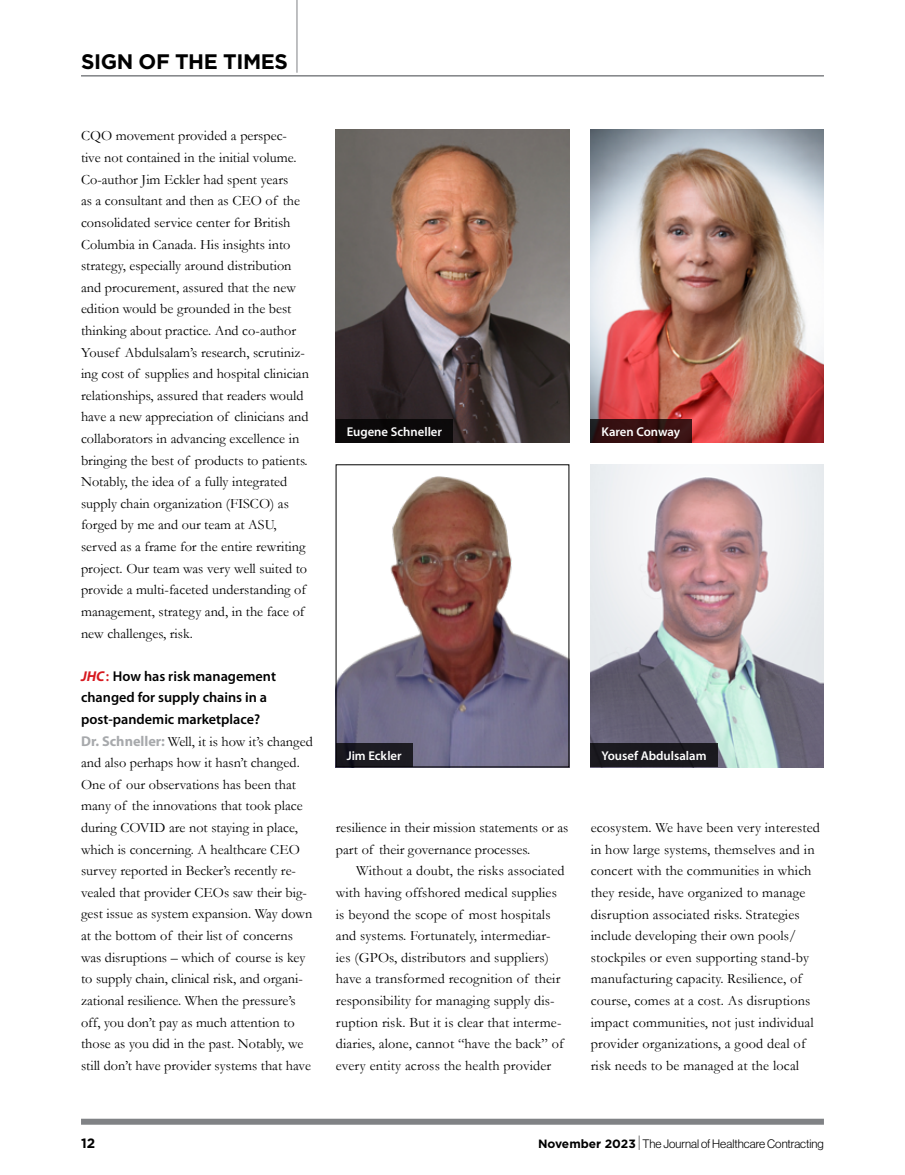
<style>
.page{position:relative;width:905px;height:1175px;background:#fff}
.page>*{position:absolute;margin:0;border:0;box-sizing:border-box;transform-origin:0 0}
.t1{font:700 21px "Gotham";letter-spacing:-.02em;color:#000}
.t2{font:14.25px/21.6px "Garamond";color:#000}
.t3{font:600 14.25px/21.6px "Myriad Pro";color:#000}
.t4{font:700 13.5px "Gotham";color:#000}
.t5{font:600 12.75px "Myriad Pro";color:#fff}
.t6{font:12px "N Haas Grotesk DS Pro 45 Lt";color:#000}
.s1{font-weight:700;font-style:italic;color:#d71920}
.s2{color:#d71920}
.s3{font-family:"Myriad Pro";font-weight:700;color:#a7a9ac}
.s4{font-family:"Gotham";font-weight:700}
.s5{font-family:"N Haas Grotesk DS Pro 25 Th";font-size:16.5px}
</style>
<div class="page">
<hr style="left:81px;top:76px;width:743px;height:1px;background:#808285">
<hr style="left:296px;top:0;width:1px;height:73px;background:#808285">
<hr style="left:81px;top:75px;width:743px;height:1px;background:#808285">
<img style="left:336px;top:130px;width:233px;height:313px">
<img style="left:590px;top:130px;width:234px;height:313px">
<img style="left:338px;top:476px;width:229px;height:289px">
<img style="left:590px;top:464px;width:234px;height:303px">
<div style="left:336px;top:419px;width:116px;height:24px;background:#0b090a"></div>
<svg style="left:590px;top:419px;width:102px;height:24px;background:#331011"></svg>
<div style="left:336px;top:743px;width:76px;height:24px;background:#1c1b22"></div>
<div style="left:590px;top:743px;width:128px;height:24px;background:#1a191f"></div>
<div style="left:81px;top:1118px;width:743px;height:6px;background:#808285"></div>
<h1 class="t1" style="left:81px;top:49px;width:208px">SIGN OF THE TIMES</h1>
<p class="t2" style="left:81px;top:125px;width:229px">CQO movement provided a perspec&shy;tive not contained in the initial volume.<br>Co-author Jim Eckler had spent years<br>as a consultant and then as CEO of the consolidated service center for British Columbia in Canada. His insights into strategy, especially around distribution and procurement, assured that the new edition would be grounded in the best thinking about practice. And co-author Yousef Abdulsalam’s research, scrutiniz&shy;ing cost of supplies and hospital clinician relationships, assured that readers would have a new appreciation of clinicians and collaborators in advancing excellence in bringing the best of products to patients.<br>Notably, the idea of a fully integrated supply chain organization (FISCO) as forged by me and our team at ASU, served as a frame for the entire rewriting project. Our team was very well suited to provide a multi-faceted understanding of management, strategy and, in the face of new challenges, risk.</p>
<p class="t3" style="left:81px;top:665px;width:196px"><span class="s1">JHC</span><span class="s2">:</span> How has risk management changed for supply chains in a post-pandemic marketplace?</p>
<p class="t2" style="left:81px;top:730px;width:233px"><span class="s3">Dr. Schneller:</span> Well, it is how it’s changed and also perhaps how it hasn’t changed.<br>One of our observations has been that many of the innovations that took place during COVID are not staying in place, which is concerning. A healthcare CEO survey reported in Becker’s recently re&shy;vealed that provider CEOs saw their big&shy;gest issue as system expansion. Way down at the bottom of their list of concerns was disruptions – which of course is key to supply chain, clinical risk, and organi&shy;zational resilience. When the pressure’s off, you don’t pay as much attention to those as you did in the past. Notably, we still don’t have provider systems that have</p>
<p class="t5" style="left:346px;top:424px;width:97px">Eugene Schneller</p>
<p class="t5" style="left:601px;top:424px;width:80px">Karen Conway</p>
<p class="t5" style="left:346px;top:748px;width:57px">Jim Eckler</p>
<p class="t5" style="left:601px;top:748px;width:106px">Yousef Abdulsalam</p>
<p class="t2" style="left:336px;top:816px;width:234px">resilience in their mission statements or as part of their governance processes.</p>
<p class="t2" style="left:336px;top:859px;width:230px;text-indent:20px">Without a doubt, the risks associated with having offshored medical supplies is beyond the scope of most hospitals and systems. Fortunately, intermediar&shy;ies (GPOs, distributors and suppliers) have a transformed recognition of their responsibility for managing supply dis&shy;ruption risk. But it is clear that interme&shy;diaries, alone, cannot “have the back” of every entity across the health provider</p>
<p class="t2" style="left:590px;top:816px;width:231px">ecosystem. We have been very interested in how large systems, themselves and in concert with the communities in which they reside, have organized to manage disruption associated risks. Strategies include developing their own pools/ stockpiles or even supporting stand-by manufacturing capacity. Resilience, of course, comes at a cost. As disruptions impact communities, not just individual provider organizations, a good deal of risk needs to be managed at the local</p>
<p class="t4" style="left:81px;top:1135px;width:16px">12</p>
<p class="t6" style="left:538px;top:1137px;width:287px"><span class="s4">November 2023</span><span class="s5">|</span> The Journal of Healthcare Contracting</p>
</div>
